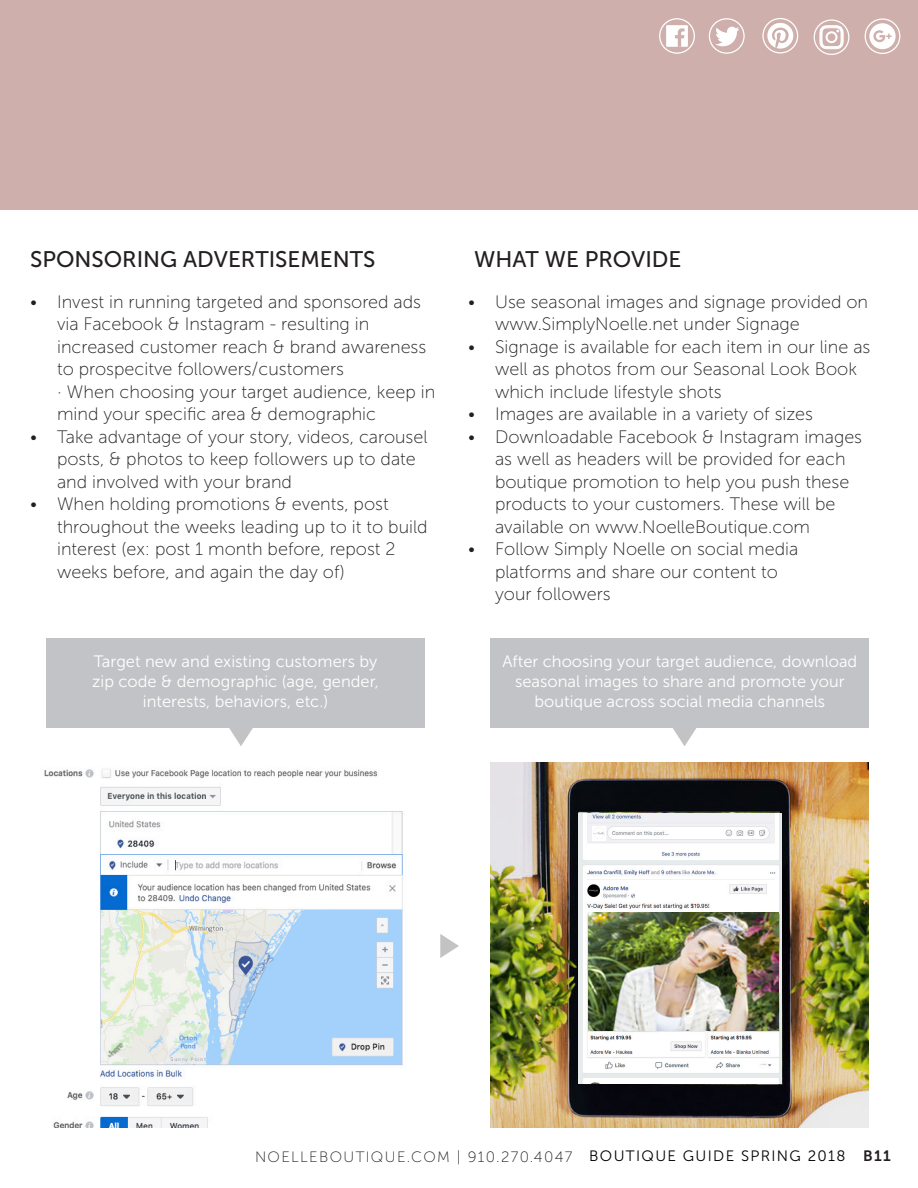
<style>
.page{position:relative;width:918px;height:1188px;background:#fff}
.page>*{position:absolute;margin:0;border:0;box-sizing:border-box;transform-origin:0 0}
.t1{font:22.5px "Museo Sans 500";color:#231f20}
.t2{font:18px/22.5px "Museo Sans 100";color:#231f20}
.t3{font:16.5px/19.8px "Museo Sans 300";color:#fff;text-align:center}
.t4{font:15px "Museo Sans 100";letter-spacing:.09em;color:#231f20}
.s1{font-family:"Museo Sans 300";color:#000}
.s2{font-family:"Museo Sans 700"}
</style>
<div class="page">
<div style="left:0;top:0;width:918px;height:210px;background:#ceafab"></div>
<img style="left:44px;top:769px;width:360px;height:358px">
<svg style="left:440px;top:934px;width:19px;height:24px"></svg>
<div style="left:47px;top:639px;width:378px;height:89px;background:#c2c3c6"></div>
<svg style="left:229px;top:728px;width:24px;height:18px"></svg>
<img style="left:490px;top:762px;width:378px;height:366px">
<div style="left:490px;top:639px;width:378px;height:89px;background:#c2c3c6"></div>
<svg style="left:673px;top:728px;width:23px;height:18px"></svg>
<div style="left:659px;top:18px;width:36px;height:36px;border:1px solid #fff;border-radius:50%"></div>
<div style="left:666px;top:25px;width:22px;height:22px;background:#fff"></div>
<svg style="left:675px;top:28px;width:10px;height:19px"></svg>
<div style="left:709px;top:18px;width:36px;height:36px;border:1px solid #fff;border-radius:50%"></div>
<svg style="left:715px;top:27px;width:24px;height:19px"></svg>
<div style="left:762px;top:18px;width:36px;height:36px;border:1px solid #fff;border-radius:50%"></div>
<svg style="left:767px;top:23px;width:26px;height:26px"></svg>
<div style="left:814px;top:19px;width:35px;height:36px;border:1px solid #fff;border-radius:50%"></div>
<svg style="left:819px;top:25px;width:25px;height:24px"></svg>
<div style="left:865px;top:18px;width:35px;height:36px;border:1px solid #fff;border-radius:50%"></div>
<svg style="left:869px;top:23px;width:27px;height:26px"></svg>
<img style="left:579px;top:813px;width:203px;height:271px">
<img style="left:588px;top:913px;width:191px;height:118px">
<img style="left:593px;top:827px;width:13px;height:14px">
<svg style="left:759px;top:1062px;width:8px;height:7px"></svg>
<p class="t1" style="left:30px;top:247px;width:347px">SPONSORING ADVERTISEMENTS</p>
<p class="t2" style="left:57px;top:290px;width:380px;text-indent:-27px">• Invest in running targeted and sponsored ads via Facebook &amp; Instagram - resulting in increased customer reach &amp; brand awareness to prospecitve followers/customers<br>· When choosing your target audience, keep in mind your specific area &amp; demographic</p>
<p class="t2" style="left:57px;top:425px;width:372px;text-indent:-27px">• Take advantage of your story, videos, carousel posts, &amp; photos to keep followers up to date and involved with your brand</p>
<p class="t2" style="left:57px;top:493px;width:372px;text-indent:-27px">• When holding promotions &amp; events, post throughout the weeks leading up to it to build interest (ex: post 1 month before, repost 2 weeks before, and again the day of)</p>
<p class="t3" style="left:94px;top:652px;width:285px">Target new and existing customers by</p>
<p class="t3" style="left:92px;top:671px;width:288px">zip code &amp; demographic (age, gender, interests, behaviors, etc.)</p>
<p class="t1" style="left:474px;top:247px;width:209px">WHAT WE PROVIDE</p>
<p class="t2" style="left:495px;top:290px;width:375px;text-indent:-27px">• Use seasonal images and signage provided on www.SimplyNoelle.net under Signage</p>
<p class="t2" style="left:495px;top:335px;width:377px;text-indent:-27px">• Signage is available for each item in our line as well as photos from our Seasonal Look Book which include lifestyle shots</p>
<p class="t2" style="left:468px;top:403px;width:347px">• Images are available in a variety of sizes</p>
<p class="t2" style="left:495px;top:425px;width:369px;text-indent:-27px">• Downloadable Facebook &amp; Instagram images as well as headers will be provided for each boutique promotion to help you push these products to your customers. These will be available on www.NoelleBoutique.com</p>
<p class="t2" style="left:495px;top:538px;width:305px;text-indent:-27px">• Follow Simply Noelle on social media platforms and share our content to your followers</p>
<p class="t3" style="left:502px;top:652px;width:356px">After choosing your target audience, download seasonal images to share and promote your boutique across social media channels</p>
<p class="t4" style="left:255px;top:1149px;width:637px">NOELLEBOUTIQUE.COM | 910.270.4047 <span class="s1">BOUTIQUE GUIDE SPRING 2018</span> <span class="s2">B11</span></p>
</div>
